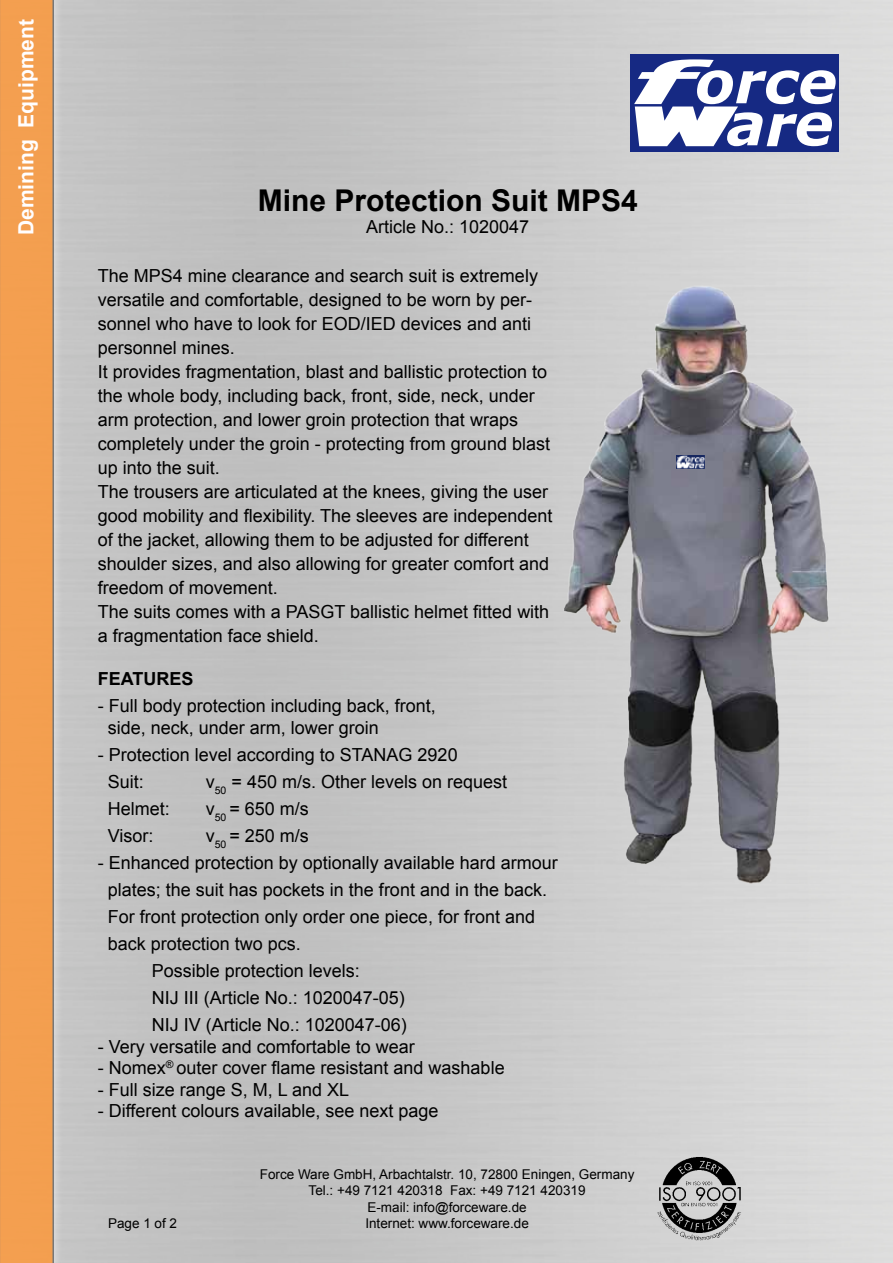
<style>
.page{position:relative;width:893px;height:1263px;background:#fff}
.page>*{position:absolute;margin:0;border:0;box-sizing:border-box;transform-origin:0 0}
.t1{font:700 30px "Arial";color:#000}
.t2{font:700 21px "Arial";color:#fffeff}
.t3{font:18px/24px "Arial";color:#000}
.t4{font:700 18px "Arial";color:#000}
.t5{font:13.5px/16.2px "Arial";color:#000;text-align:center}
</style>
<div class="page">
<img style="left:63px;top:0;width:830px;height:1263px">
<div style="left:631px;top:54px;width:208px;height:98px;background:#162983"></div>
<svg style="left:634px;top:59px;width:202px;height:87px"></svg>
<img style="left:654px;top:1153px;width:90px;height:89px">
<div style="left:0;top:0;width:63px;height:1263px;background:#cecece"></div>
<div style="left:0;top:0;width:54px;height:1263px;background:#f49f50"></div>
<img style="left:551px;top:280px;width:288px;height:608px">
<img style="left:676px;top:455px;width:28px;height:13px">
<p class="t2" style="left:12px;top:235px;width:217px;rotate:-90deg">Demining Equipment</p>
<h1 class="t1" style="left:258px;top:181px;width:382px">Mine Protection Suit MPS4</h1>
<p class="t3" style="left:366px;top:215px;width:165px">Article No.: 1020047</p>
<p class="t3" style="left:98px;top:264px;width:456px">The MPS4 mine clearance and search suit is extremely versatile and comfortable, designed to be worn by per&shy;sonnel who have to look for EOD/IED devices and anti personnel mines.<br>It provides fragmentation, blast and ballistic protection to the whole body, including back, front, side, neck, under arm protection, and lower groin protection that wraps completely under the groin - protecting from ground blast up into the suit.<br>The trousers are articulated at the knees, giving the user good mobility and flexibility. The sleeves are independent of the jacket, allowing them to be adjusted for different shoulder sizes, and also allowing for greater comfort and freedom of movement.<br>The suits comes with a PASGT ballistic helmet fitted with a fragmentation face shield.</p>
<p class="t4" style="left:98px;top:667px;width:97px">FEATURES</p>
<p class="t3" style="left:108px;top:695px;width:330px;line-height:21.6px;text-indent:-10px">- Full body protection including back, front, side, neck, under arm, lower groin</p>
<p class="t3" style="left:108px;top:741px;width:351px;line-height:27px;text-indent:-10px">- Protection level according to STANAG 2920<br>Suit:</p>
<p class="t3" style="left:206px;top:770px;width:303px">v<sub>50</sub> = 450 m/s. Other levels on request</p>
<p class="t3" style="left:108px;top:797px;width:64px">Helmet:</p>
<p class="t3" style="left:206px;top:797px;width:105px">v<sub>50</sub> = 650 m/s</p>
<p class="t3" style="left:108px;top:824px;width:47px">Visor:</p>
<p class="t3" style="left:206px;top:824px;width:105px">v<sub>50</sub> = 250 m/s</p>
<p class="t3" style="left:98px;top:851px;width:461px">- Enhanced protection by optionally available hard armour</p>
<p class="t3" style="left:108px;top:878px;width:441px">plates; the suit has pockets in the front and in the back.</p>
<p class="t3" style="left:108px;top:905px;width:429px">For front protection only order one piece, for front and</p>
<p class="t3" style="left:108px;top:932px;width:195px">back protection two pcs.</p>
<p class="t3" style="left:152px;top:959px;width:210px">Possible protection levels:</p>
<p class="t3" style="left:152px;top:986px;width:255px">NIJ III (Article No.: 1020047-05)</p>
<p class="t3" style="left:152px;top:1013px;width:257px">NIJ IV (Article No.: 1020047-06)</p>
<p class="t3" style="left:98px;top:1034px;width:319px">- Very versatile and comfortable to wear</p>
<p class="t3" style="left:98px;top:1056px;width:408px">- Nomex<sup>®</sup> outer cover flame resistant and washable</p>
<p class="t3" style="left:98px;top:1078px;width:253px">- Full size range S, M, L and XL</p>
<p class="t3" style="left:98px;top:1099px;width:342px">- Different colours available, see next page</p>
<p class="t5" style="left:260px;top:1166px;width:376px">Force Ware GmbH, Arbachtalstr. 10, 72800 Eningen, Germany<br>Tel.: +49 7121 420318 Fax: +49 7121 420319<br>E-mail: info@forceware.de</p>
<p class="t5" style="left:108px;top:1215px;width:71px">Page 1 of 2</p>
<p class="t5" style="left:365px;top:1215px;width:165px">Internet: www.forceware.de</p>
</div>
